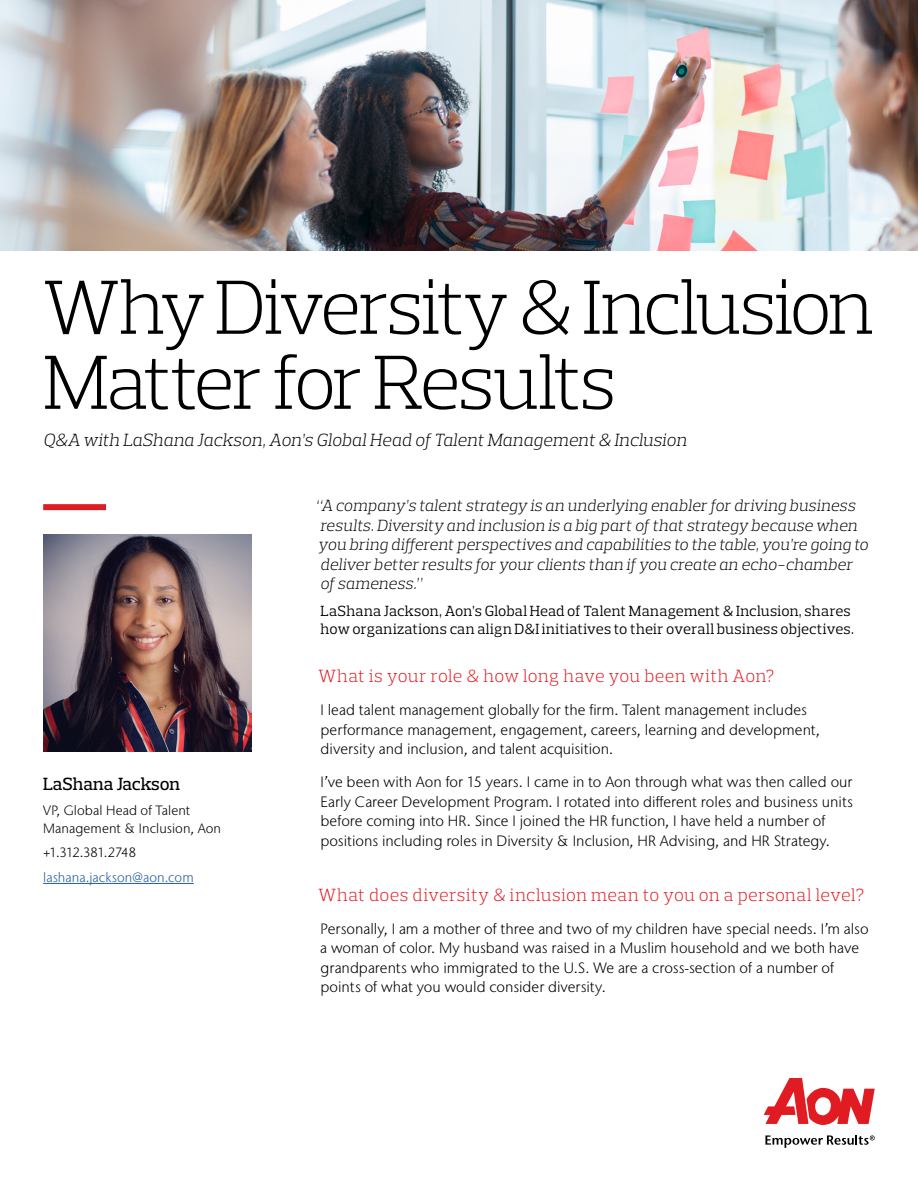
<style>
.page{position:relative;width:918px;height:1188px;background:#fff}
.page>*{position:absolute;margin:0;border:0;box-sizing:border-box;transform-origin:0 0}
.t1{font:300 78px/75px "Prelo Slab";letter-spacing:-.045em;color:#000}
.t2{font:300 18px "Prelo Slab";letter-spacing:.02em;color:#e11b22}
.t3{font:italic 300 18px "Prelo Slab";color:#000}
.t4{font:500 18px "Prelo Slab";letter-spacing:-.005em;color:#000}
.t5{font:italic 300 16.5px/19.5px "Prelo Slab";color:#000}
.t6{font:300 15px/19.5px "Stone Sans IIITC Pro";color:#000}
.t7{font:15px/18px "Prelo Slab";letter-spacing:.01em;color:#000}
.t8{font:300 13.5px/18px "Stone Sans IIITC Pro";letter-spacing:.005em;color:#000}
.t9{font:300 13.5px "Stone Sans IIITC Pro";letter-spacing:.005em;color:#215e9e}
.t10{font:300 13.5px "Stone Sans IIITC Pro";letter-spacing:-.035em;color:#000}
</style>
<div class="page">
<svg style="left:764px;top:1078px;width:111px;height:47px"></svg>
<svg style="left:765px;top:1135px;width:110px;height:13px"></svg>
<img style="left:0;top:0;width:918px;height:251px">
<img style="left:43px;top:535px;width:208px;height:217px">
<div style="left:43px;top:504px;width:63px;height:6px;background:#e11b22"></div>
<hr style="left:43px;top:883px;width:151px;height:1px;background:#215e9e">
<h1 class="t1" style="left:43px;top:270px;width:832px">Why Diversity &amp; Inclusion<br>Matter for Results</h1>
<p class="t3" style="left:43px;top:429px;width:645px">Q&amp;A with LaShana Jackson, Aon’s Global Head of Talent Management &amp; Inclusion</p>
<p class="t4" style="left:43px;top:773px;width:139px">LaShana Jackson</p>
<p class="t8" style="left:43px;top:801px;width:179px">VP, Global Head of Talent<br>Management &amp; Inclusion, Aon</p>
<p class="t10" style="left:43px;top:844px;width:94px">+1.312.381.2748</p>
<p class="t9" style="left:43px;top:869px;width:152px">lashana.jackson@aon.com</p>
<p class="t5" style="left:316px;top:496px;width:554px">“A company’s talent strategy is an underlying enabler for driving business results. Diversity and inclusion is a big part of that strategy because when you bring different perspectives and capabilities to the table, you’re going to deliver better results for your clients than if you create an echo-chamber<br>of sameness.”</p>
<p class="t7" style="left:321px;top:602px;width:535px">LaShana Jackson, Aon’s Global Head of Talent Management &amp; Inclusion, shares how organizations can align D&amp;I initiatives to their overall business objectives.</p>
<p class="t2" style="left:318px;top:665px;width:458px">What is your role &amp; how long have you been with Aon?</p>
<p class="t6" style="left:320px;top:700px;width:501px">I lead talent management globally for the firm. Talent management includes performance management, engagement, careers, learning and development, diversity and inclusion, and talent acquisition.</p>
<p class="t6" style="left:320px;top:772px;width:534px">I’ve been with Aon for 15 years. I came in to Aon through what was then called our Early Career Development Program. I rotated into different roles and business units before coming into HR. Since I joined the HR function, I have held a number of positions including roles in Diversity &amp; Inclusion, HR Advising, and HR Strategy.</p>
<p class="t2" style="left:318px;top:883px;width:547px">What does diversity &amp; inclusion mean to you on a personal level?</p>
<p class="t6" style="left:320px;top:918px;width:550px">Personally, I am a mother of three and two of my children have special needs. I’m also a woman of color. My husband was raised in a Muslim household and we both have grandparents who immigrated to the U.S. We are a cross-section of a number of points of what you would consider diversity.</p>
</div>
